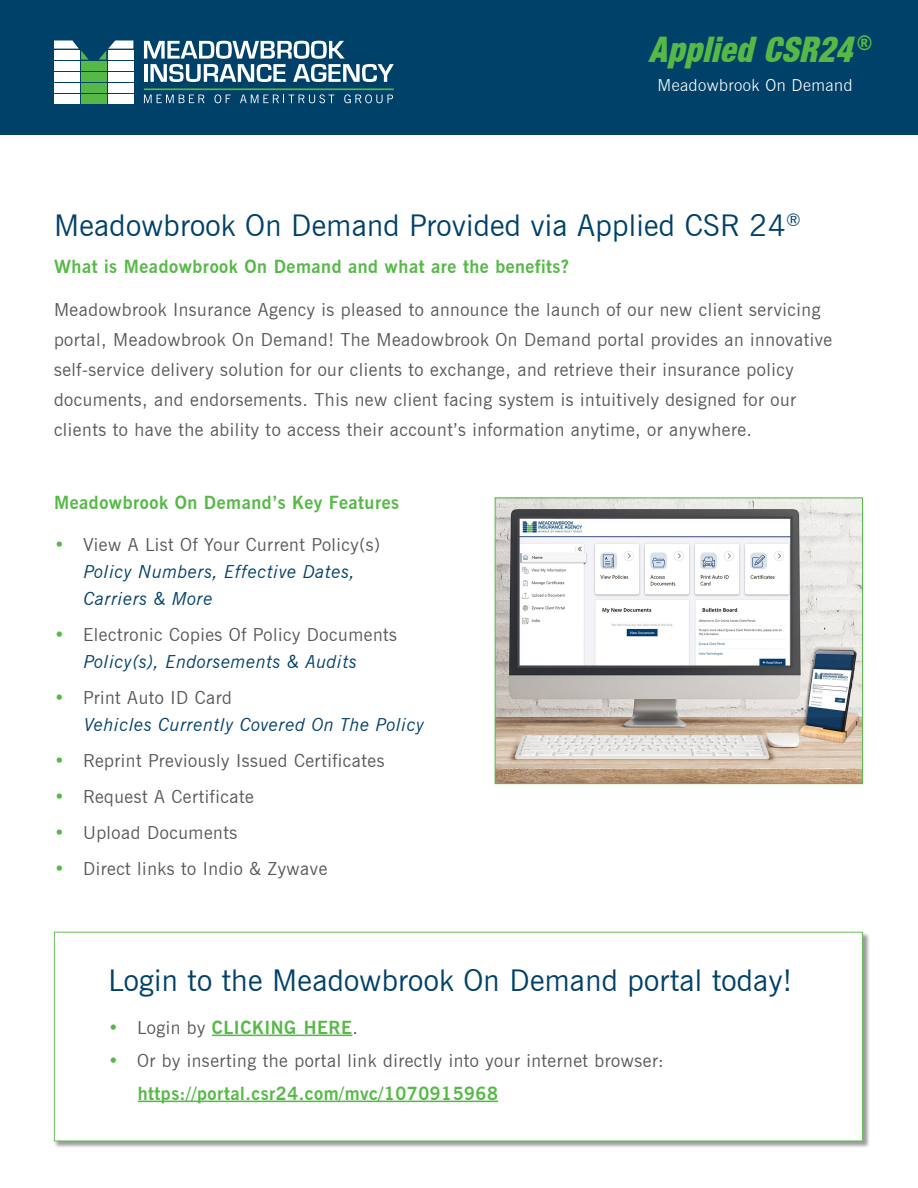
<style>
.page{position:relative;width:918px;height:1188px;background:#fff}
.page>*{position:absolute;margin:0;border:0;box-sizing:border-box;transform-origin:0 0}
.Header_BN{font:italic 34.5px "Acmo Display S Si";letter-spacing:.02em;color:#56b947;scale:.93 1}
.Header_BN-2{font:30px "News Gothic BT";letter-spacing:.01em;color:#004169}
.Header_BN-3{font:18px/30px "News Gothic BT";letter-spacing:.03em;color:#57585a}
.Header_BN-4{font:700 18px "News Gothic BT";letter-spacing:.03em;color:#56b947}
.Header_BN-5{font:italic 18px "News Gothic BT";letter-spacing:.03em;color:#004169}
.Header_BN-6{font:300 16.5px "News Gothic BT";letter-spacing:.03em;color:#fff}
.s1{color:#56b947}
.s2{font-weight:400}
.s3{font-weight:400;color:#57585a}
</style>
<div class="page">
<div style="left:0;top:0;width:918px;height:135px;background:#004169"></div>
<svg style="left:144px;top:41px;width:250px;height:41px"></svg>
<div style="left:81px;top:62px;width:25px;height:9px;background:#56b947"></div>
<div style="left:81px;top:73px;width:25px;height:9px;background:#56b947"></div>
<div style="left:81px;top:84px;width:25px;height:9px;background:#56b947"></div>
<div style="left:81px;top:95px;width:25px;height:9px;background:#56b947"></div>
<div style="left:54px;top:62px;width:25px;height:9px;background:#fff"></div>
<div style="left:54px;top:73px;width:25px;height:9px;background:#fff"></div>
<div style="left:54px;top:84px;width:25px;height:9px;background:#fff"></div>
<div style="left:54px;top:95px;width:25px;height:9px;background:#fff"></div>
<svg style="left:54px;top:40px;width:35px;height:20px"></svg>
<div style="left:108px;top:62px;width:25px;height:9px;background:#fff"></div>
<div style="left:108px;top:73px;width:25px;height:9px;background:#fff"></div>
<div style="left:108px;top:84px;width:25px;height:9px;background:#fff"></div>
<div style="left:108px;top:95px;width:25px;height:9px;background:#fff"></div>
<svg style="left:99px;top:40px;width:34px;height:20px"></svg>
<hr style="left:144px;top:88px;width:250px;height:2px;background:#56b947">
<svg style="left:144px;top:95px;width:60px;height:8px"></svg>
<svg style="left:214px;top:94px;width:17px;height:9px"></svg>
<svg style="left:240px;top:94px;width:95px;height:9px"></svg>
<svg style="left:344px;top:94px;width:49px;height:9px"></svg>
<div style="left:54px;top:932px;width:816px;height:216px;background:#231f20;opacity:.5"></div>
<div style="left:54px;top:932px;width:809px;height:209px;background:#fff"></div>
<hr style="left:212px;top:1035px;width:140px;height:1px;background:#56b947">
<hr style="left:138px;top:1101px;width:360px;height:1px;background:#56b947">
<img style="left:497px;top:500px;width:364px;height:282px">
<div style="left:495px;top:498px;width:368px;height:286px;border:1px solid #56b947"></div>
<p class="Header_BN" style="left:649px;top:30px;width:242px">Applied CSR24 <sup>®</sup></p>
<p class="Header_BN-6" style="left:657px;top:75px;width:197px">Meadowbrook On Demand</p>
<p class="Header_BN-2" style="left:54px;top:208px;width:748px">Meadowbrook On Demand Provided via Applied CSR 24<sup>®</sup></p>
<p class="Header_BN-4" style="left:54px;top:256px;width:516px">What is Meadowbrook On Demand and what are the benefits?</p>
<p class="Header_BN-3" style="left:54px;top:294px;width:780px">Meadowbrook Insurance Agency is pleased to announce the launch of our new client servicing portal, Meadowbrook On Demand! The Meadowbrook On Demand portal provides an innovative self-service delivery solution for our clients to exchange, and retrieve their insurance policy documents, and endorsements. This new client facing system is intuitively designed for our clients to have the ability to access their account’s information anytime, or anywhere.</p>
<p class="Header_BN-4" style="left:54px;top:491px;width:347px">Meadowbrook On Demand’s Key Features</p>
<p class="Header_BN-3" style="left:54px;top:530px;width:328px"><span class="s1">•</span> View A List Of Your Current Policy(s)</p>
<p class="Header_BN-5" style="left:84px;top:561px;width:273px">Policy Numbers, Effective Dates,</p>
<p class="Header_BN-5" style="left:84px;top:588px;width:131px">Carriers &amp; More</p>
<p class="Header_BN-3" style="left:54px;top:620px;width:345px"><span class="s1">•</span> Electronic Copies Of Policy Documents</p>
<p class="Header_BN-5" style="left:84px;top:651px;width:275px">Policy(s), Endorsements &amp; Audits</p>
<p class="Header_BN-3" style="left:54px;top:683px;width:179px"><span class="s1">•</span> Print Auto ID Card</p>
<p class="Header_BN-5" style="left:84px;top:714px;width:342px">Vehicles Currently Covered On The Policy</p>
<p class="Header_BN-3" style="left:54px;top:746px;width:332px"><span class="s1">•</span> Reprint Previously Issued Certificates</p>
<p class="Header_BN-3" style="left:54px;top:782px;width:201px"><span class="s1">•</span> Request A Certificate</p>
<p class="Header_BN-3" style="left:54px;top:818px;width:185px"><span class="s1">•</span> Upload Documents</p>
<p class="Header_BN-3" style="left:54px;top:854px;width:275px"><span class="s1">•</span> Direct links to Indio &amp; Zywave</p>
<p class="Header_BN-2" style="left:108px;top:962px;width:686px">Login to the Meadowbrook On Demand portal today!</p>
<p class="Header_BN-4" style="left:108px;top:1016px;width:251px"><span class="s2">•</span> <span class="s3">Login by</span> CLICKING HERE<span class="s3">.</span></p>
<p class="Header_BN-3" style="left:108px;top:1046px;width:557px"><span class="s1">•</span> Or by inserting the portal link directly into your internet browser:</p>
<p class="Header_BN-4" style="left:138px;top:1082px;width:362px">https://portal.csr24.com/mvc/1070915968</p>
</div>
